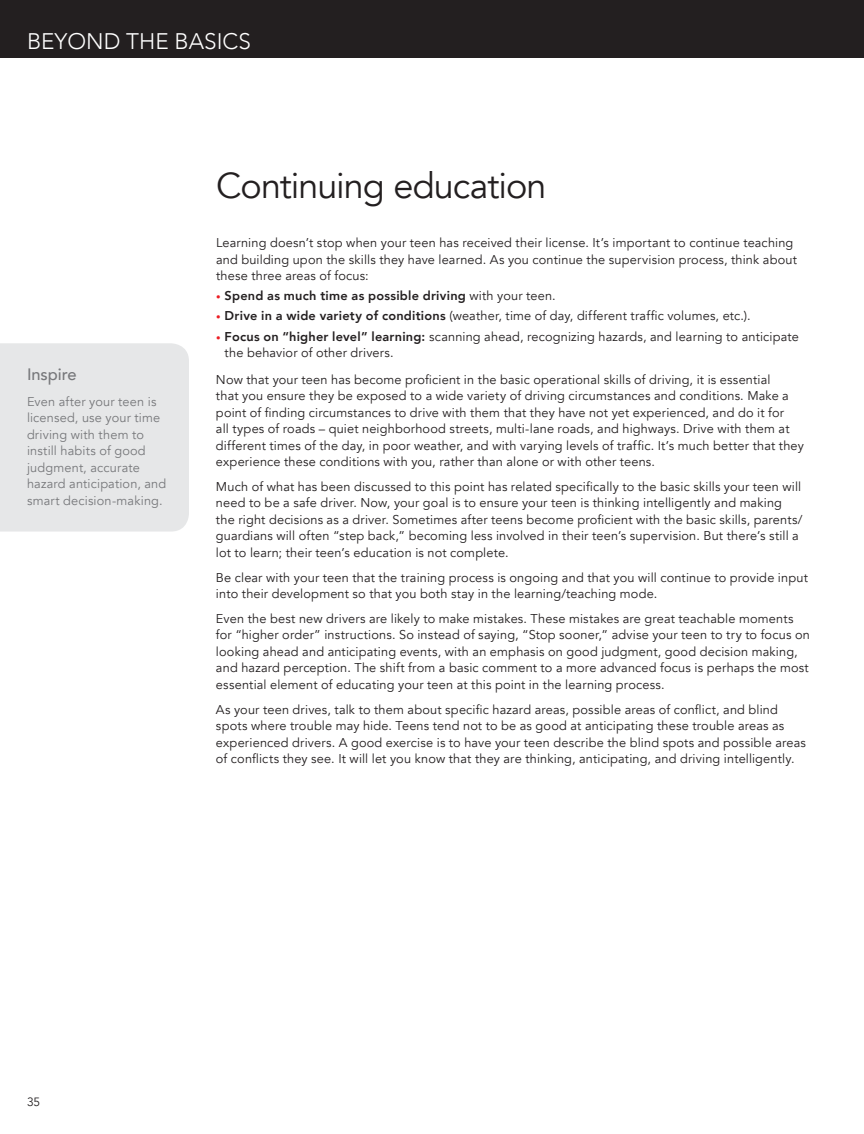
<style>
.page{position:relative;width:864px;height:1134px;background:#fff}
.page>*{position:absolute;margin:0;border:0;box-sizing:border-box;transform-origin:0 0}
.t1{font:36px "Avenir";letter-spacing:-.025em;color:#231f20}
.t2{font:300 22.5px "Avenir";color:#fff}
.t3{font:500 16.5px "Avenir";letter-spacing:-.005em;color:#77787b}
.t4{font:12.75px/16.5px "Avenir";letter-spacing:.015em;color:#231f20}
.t5{font:12.75px/16.5px "Avenir";letter-spacing:.015em;color:#77787b}
.t6{font:800 12.75px "Avenir";letter-spacing:.02em;color:#231f20}
.t7{font:12px "Avenir";color:#231f20}
.s1{font-weight:400;font-size:9px;color:#ed1d24}
.s2{font-weight:400}
.s3{font-size:9px;color:#ed1d24}
.s4{font-weight:800}
</style>
<div class="page">
<div style="left:0;top:343px;width:189px;height:189px;background:#e6e7e8"></div>
<div style="left:0;top:0;width:864px;height:58px;background:#231f20"></div>
<h2 class="t2" style="left:27px;top:28px;width:225px">BEYOND THE BASICS</h2>
<p class="t3" style="left:27px;top:360px;width:51px">Inspire</p>
<p class="t5" style="left:27px;top:393px;width:141px">Even after your teen is licensed, use your time driving with them to instill habits of good judgment, accurate hazard anticipation, and smart decision-making.</p>
<h1 class="t1" style="left:216px;top:164px;width:332px">Continuing education</h1>
<p class="t4" style="left:216px;top:235px;width:583px">Learning doesn’t stop when your teen has received their license. It’s important to continue teaching and building upon the skills they have learned. As you continue the supervision process, think about these three areas of focus:</p>
<p class="t6" style="left:216px;top:285px;width:341px"><span class="s1">•</span> Spend as much time as possible driving <span class="s2">with your teen.</span></p>
<p class="t4" style="left:216px;top:308px;width:536px"><span class="s3">•</span> <span class="s4">Drive in a wide variety of conditions</span> (weather, time of day, different traffic volumes, etc.).</p>
<p class="t4" style="left:225px;top:328px;width:576px;text-indent:-9px"><span class="s3">•</span> <span class="s4">Focus on “higher level” learning:</span> scanning ahead, recognizing hazards, and learning to anticipate the behavior of other drivers.</p>
<p class="t4" style="left:216px;top:371px;width:589px">Now that your teen has become proficient in the basic operational skills of driving, it is essential<br>that you ensure they be exposed to a wide variety of driving circumstances and conditions. Make a point of finding circumstances to drive with them that they have not yet experienced, and do it for<br>all types of roads – quiet neighborhood streets, multi-lane roads, and highways. Drive with them at different times of the day, in poor weather, and with varying levels of traffic. It’s much better that they experience these conditions with you, rather than alone or with other teens.</p>
<p class="t4" style="left:216px;top:478px;width:588px">Much of what has been discussed to this point has related specifically to the basic skills your teen will need to be a safe driver. Now, your goal is to ensure your teen is thinking intelligently and making the right decisions as a driver. Sometimes after teens become proficient with the basic skills, parents/ guardians will often “step back,” becoming less involved in their teen’s supervision. But there’s still a lot to learn; their teen’s education is not complete.</p>
<p class="t4" style="left:216px;top:569px;width:594px">Be clear with your teen that the training process is ongoing and that you will continue to provide input into their development so that you both stay in the learning/teaching mode.</p>
<p class="t4" style="left:216px;top:610px;width:595px">Even the best new drivers are likely to make mistakes. These mistakes are great teachable moments for “higher order” instructions. So instead of saying, “Stop sooner,” advise your teen to try to focus on looking ahead and anticipating events, with an emphasis on good judgment, good decision making, and hazard perception. The shift from a basic comment to a more advanced focus is perhaps the most essential element of educating your teen at this point in the learning process.</p>
<p class="t4" style="left:216px;top:701px;width:591px">As your teen drives, talk to them about specific hazard areas, possible areas of conflict, and blind spots where trouble may hide. Teens tend not to be as good at anticipating these trouble areas as experienced drivers. A good exercise is to have your teen describe the blind spots and possible areas of conflicts they see. It will let you know that they are thinking, anticipating, and driving intelligently.</p>
<p class="t7" style="left:27px;top:1094px;width:15px">35</p>
</div>
